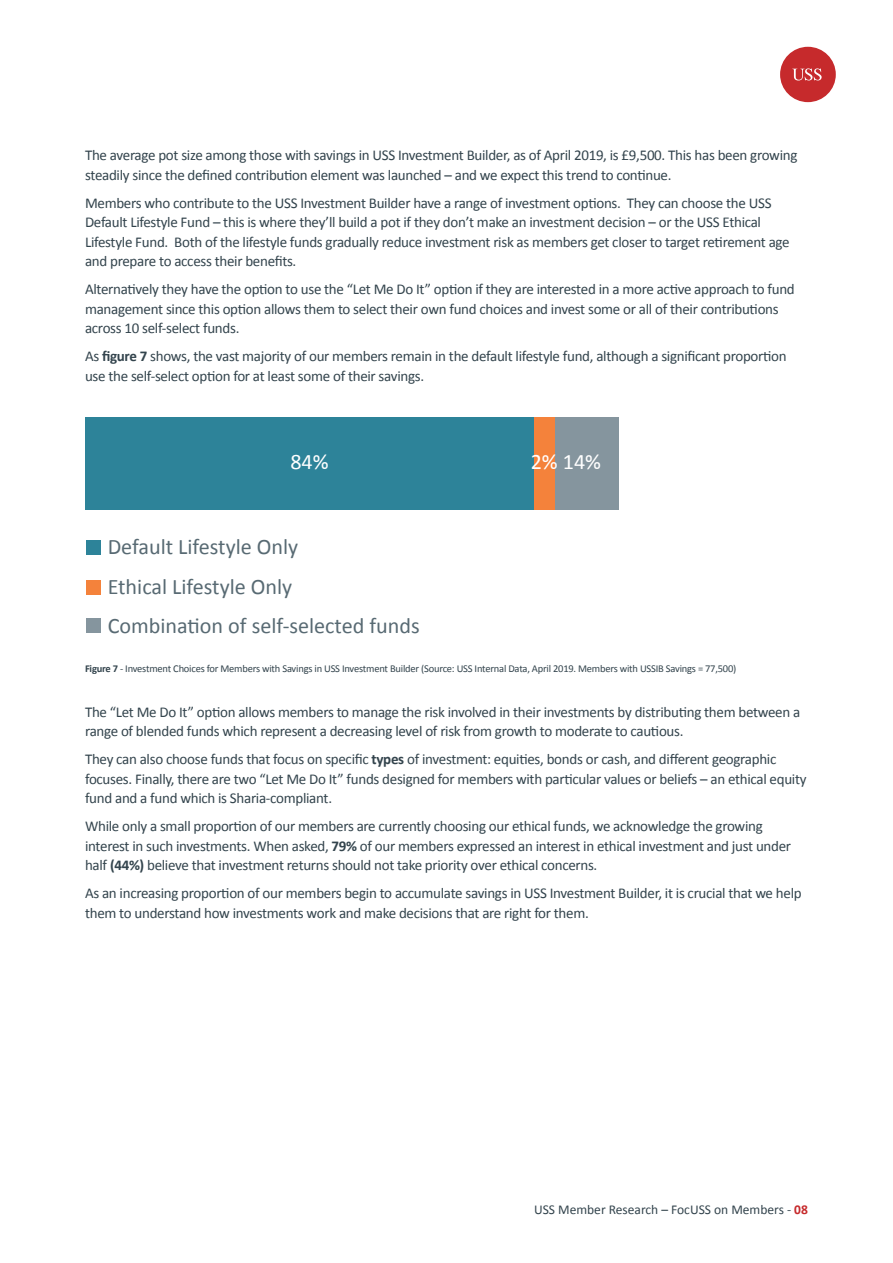
<style>
.page{position:relative;width:893px;height:1263px;background:#fff}
.page>*{position:absolute;margin:0;border:0;box-sizing:border-box;transform-origin:0 0}
.t1{font:22.2px/39.5px "Calibri";color:#586a73}
.t2{font:22.2px "Calibri";color:#fff}
.t3{font:15px/19.5px "Calibri";letter-spacing:-.02em;color:#33444d}
.t4{font:13.5px "Calibri";color:#33444d}
.t5{font:10.5px "Calibri";letter-spacing:-.02em;color:#33444d}
.s1{font-weight:700}
.s2{font-weight:700;color:#c62a2c}
</style>
<div class="page">
<div style="left:85px;top:417px;width:533px;height:92px;background:#85959e"></div>
<div style="left:85px;top:417px;width:469px;height:92px;background:#f4823b"></div>
<div style="left:85px;top:417px;width:448px;height:92px;background:#2d8399"></div>
<div style="left:87px;top:541px;width:14px;height:14px;background:#2d8399"></div>
<div style="left:87px;top:580px;width:14px;height:14px;background:#f4823b"></div>
<div style="left:87px;top:619px;width:14px;height:14px;background:#85959e"></div>
<div style="left:780px;top:47px;width:56px;height:55px;background:#c62a2c;border-radius:50%"></div>
<svg style="left:792px;top:68px;width:30px;height:12px"></svg>
<p class="t3" style="left:85px;top:145px;width:714px">The average pot size among those with savings in USS Investment Builder, as of April 2019, is £9,500. This has been growing steadily since the defined contribution element was launched – and we expect this trend to continue.</p>
<p class="t3" style="left:85px;top:192px;width:706px">Members who contribute to the USS Investment Builder have a range of investment options. They can choose the USS Default Lifestyle Fund – this is where they’ll build a pot if they don’t make an investment decision – or the USS Ethical Lifestyle Fund. Both of the lifestyle funds gradually reduce investment risk as members get closer to target retirement age and prepare to access their benefits.</p>
<p class="t3" style="left:85px;top:279px;width:711px">Alternatively they have the option to use the “Let Me Do It” option if they are interested in a more active approach to fund management since this option allows them to select their own fund choices and invest some or all of their contributions across 10 self-select funds.</p>
<p class="t3" style="left:85px;top:346px;width:703px">As <span class="s1">figure 7</span> shows, the vast majority of our members remain in the default lifestyle fund, although a significant proportion use the self-select option for at least some of their savings.</p>
<h1 class="t2" style="left:290px;top:446px;width:40px">84%</h1>
<h1 class="t2" style="left:531px;top:446px;width:72px">2% 14%</h1>
<h1 class="t1" style="left:108px;top:527px;width:314px">Default Lifestyle Only<br>Ethical Lifestyle Only<br>Combination of self-selected funds</h1>
<p class="t5" style="left:85px;top:662px;width:653px"><span class="s1">Figure 7</span> - Investment Choices for Members with Savings in USS Investment Builder (Source: USS Internal Data, April 2019. Members with USSIB Savings = 77,500)</p>
<p class="t3" style="left:85px;top:701px;width:717px">The “Let Me Do It” option allows members to manage the risk involved in their investments by distributing them between a range of blended funds which represent a decreasing level of risk from growth to moderate to cautious.</p>
<p class="t3" style="left:85px;top:749px;width:723px">They can also choose funds that focus on specific <span class="s1">types</span> of investment: equities, bonds or cash, and different geographic focuses. Finally, there are two “Let Me Do It” funds designed for members with particular values or beliefs – an ethical equity fund and a fund which is Sharia-compliant.</p>
<p class="t3" style="left:85px;top:816px;width:708px">While only a small proportion of our members are currently choosing our ethical funds, we acknowledge the growing interest in such investments. When asked, <span class="s1">79%</span> of our members expressed an interest in ethical investment and just under half <span class="s1">(44%)</span> believe that investment returns should not take priority over ethical concerns.</p>
<p class="t3" style="left:85px;top:883px;width:718px">As an increasing proportion of our members begin to accumulate savings in USS Investment Builder, it is crucial that we help them to understand how investments work and make decisions that are right for them.</p>
<p class="t4" style="left:534px;top:1201px;width:275px">USS Member Research – FocUSS on Members - <span class="s2">08</span></p>
</div>
